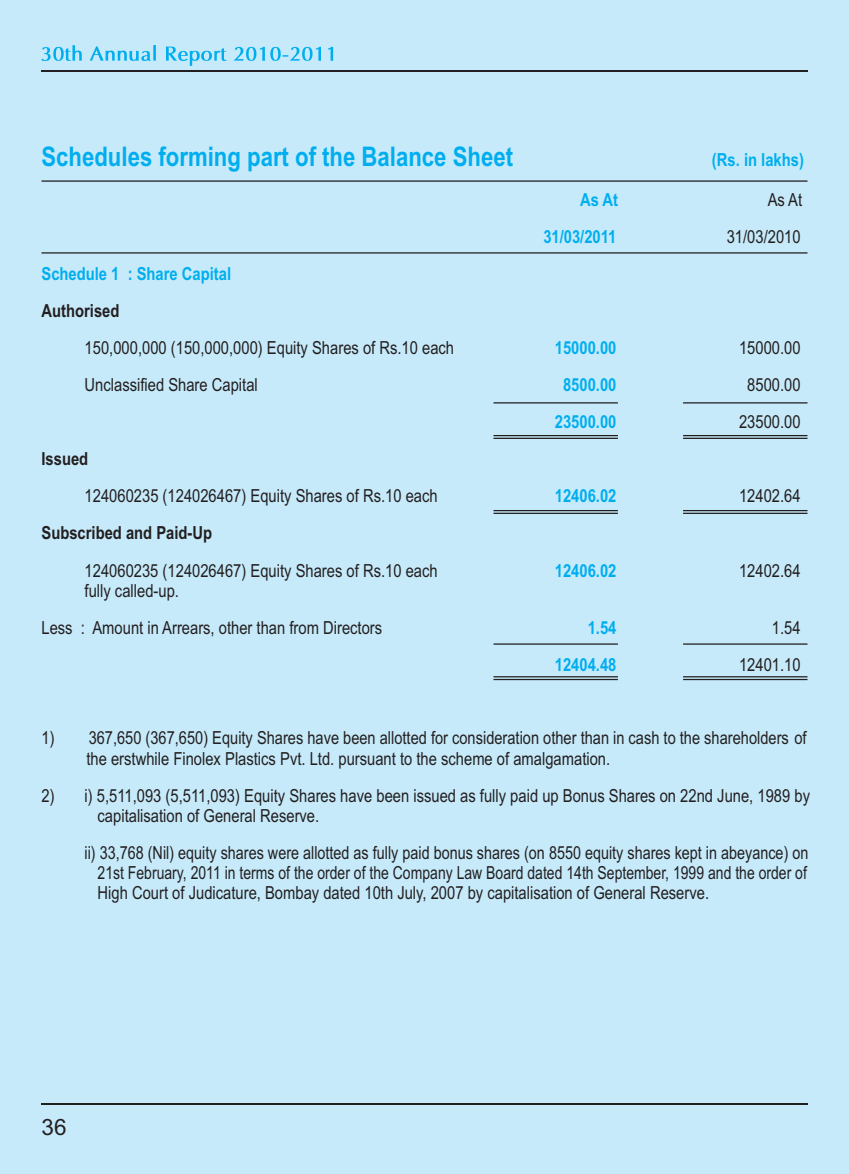
<style>
.page{position:relative;width:849px;height:1174px;background:#fff}
.page>*{position:absolute;margin:0;border:0;box-sizing:border-box;transform-origin:0 0}
.t1{font:700 27px "Arial Narrow";color:#00aeef}
.t2{font:22.5px "Arial";color:#231f20}
.t3{font:18px/37.1px "Arial Narrow";color:#231f20}
.t4{font:700 18px/37.1px "Arial Narrow";color:#00aeef;text-align:right}
.t5{font:700 18px "Arial Narrow";color:#231f20}
</style>
<div class="page">
<div style="left:0;top:0;width:848px;height:1174px;background:#c6eafa"></div>
<svg style="left:41px;top:45px;width:185px;height:21px"></svg>
<svg style="left:234px;top:47px;width:99px;height:14px"></svg>
<hr style="left:41px;top:180px;width:766px;height:2px;background:#231f20">
<hr style="left:41px;top:252px;width:766px;height:1px;background:#231f20">
<hr style="left:682px;top:402px;width:125px;height:1px;background:#231f20">
<hr style="left:682px;top:435px;width:125px;height:1px;background:#231f20">
<hr style="left:682px;top:438px;width:125px;height:1px;background:#231f20">
<hr style="left:682px;top:510px;width:125px;height:1px;background:#231f20">
<hr style="left:682px;top:512px;width:125px;height:2px;background:#231f20">
<hr style="left:682px;top:643px;width:125px;height:1px;background:#231f20">
<hr style="left:682px;top:676px;width:125px;height:1px;background:#231f20">
<hr style="left:682px;top:679px;width:125px;height:1px;background:#231f20">
<hr style="left:41px;top:70px;width:766px;height:1px;background:#231f20">
<hr style="left:41px;top:1103px;width:766px;height:2px;background:#231f20">
<hr style="left:493px;top:402px;width:124px;height:1px;background:#231f20">
<hr style="left:493px;top:435px;width:124px;height:1px;background:#231f20">
<hr style="left:493px;top:438px;width:124px;height:1px;background:#231f20">
<hr style="left:493px;top:510px;width:124px;height:1px;background:#231f20">
<hr style="left:493px;top:512px;width:124px;height:2px;background:#231f20">
<hr style="left:493px;top:643px;width:124px;height:1px;background:#231f20">
<hr style="left:493px;top:676px;width:124px;height:1px;background:#231f20">
<hr style="left:493px;top:679px;width:124px;height:1px;background:#231f20">
<h1 class="t1" style="left:41px;top:146px;width:473px">Schedules forming part of the Balance Sheet</h1>
<p class="t4" style="left:711px;top:142px;width:93px">(Rs. in lakhs)</p>
<p class="t4" style="left:543px;top:183px;width:76px">As At<br>31/03/2011</p>
<p class="t4" style="left:41px;top:257px;width:191px">Schedule 1 : Share Capital</p>
<p class="t3" style="left:726px;top:183px;width:77px;text-align:right">As At<br>31/03/2010</p>
<p class="t5" style="left:41px;top:304px;width:79px">Authorised</p>
<p class="t3" style="left:85px;top:331px;width:371px">150,000,000 (150,000,000) Equity Shares of Rs.10 each</p>
<p class="t3" style="left:738px;top:331px;width:63px">15000.00</p>
<p class="t3" style="left:85px;top:368px;width:175px">Unclassified Share Capital</p>
<p class="t3" style="left:738px;top:368px;width:63px;text-align:center">8500.00<br>23500.00</p>
<p class="t5" style="left:41px;top:452px;width:48px">Issued</p>
<p class="t3" style="left:85px;top:479px;width:354px">124060235 (124026467) Equity Shares of Rs.10 each</p>
<p class="t3" style="left:738px;top:479px;width:63px">12402.64</p>
<p class="t5" style="left:41px;top:526px;width:172px">Subscribed and Paid-Up</p>
<p class="t3" style="left:85px;top:553px;width:354px">124060235 (124026467) Equity Shares of Rs.10 each</p>
<p class="t3" style="left:738px;top:553px;width:63px">12402.64</p>
<p class="t3" style="left:41px;top:573px;width:342px;text-indent:43px">fully called-up.<br>Less : Amount in Arrears, other than from Directors</p>
<p class="t4" style="left:554px;top:331px;width:63px;text-align:center">15000.00<br>8500.00<br>23500.00</p>
<p class="t4" style="left:554px;top:479px;width:63px">12406.02</p>
<p class="t4" style="left:554px;top:553px;width:63px">12406.02</p>
<p class="t3" style="left:738px;top:611px;width:63px;text-align:right">1.54<br>12401.10</p>
<p class="t4" style="left:554px;top:611px;width:63px">1.54<br>12404.48</p>
<p class="t3" style="left:86px;top:729px;width:721px;line-height:20.5px;text-indent:-45px">1) 367,650 (367,650) Equity Shares have been allotted for consideration other than in cash to the shareholders of the erstwhile Finolex Plastics Pvt. Ltd. pursuant to the scheme of amalgamation.</p>
<p class="t3" style="left:98px;top:786px;width:713px;line-height:20.5px;text-indent:-56px">2) i) 5,511,093 (5,511,093) Equity Shares have been issued as fully paid up Bonus Shares on 22nd June, 1989 by capitalisation of General Reserve.</p>
<p class="t3" style="left:98px;top:843px;width:712px;line-height:20.5px;text-align:justify;text-indent:-13px">ii) 33,768 (Nil) equity shares were allotted as fully paid bonus shares (on 8550 equity shares kept in abeyance) on 21st February, 2011 in terms of the order of the Company Law Board dated 14th September, 1999 and the order of High Court of Judicature, Bombay dated 10th July, 2007 by capitalisation of General Reserve.</p>
<p class="t2" style="left:41px;top:1119px;width:27px">36</p>
</div>
